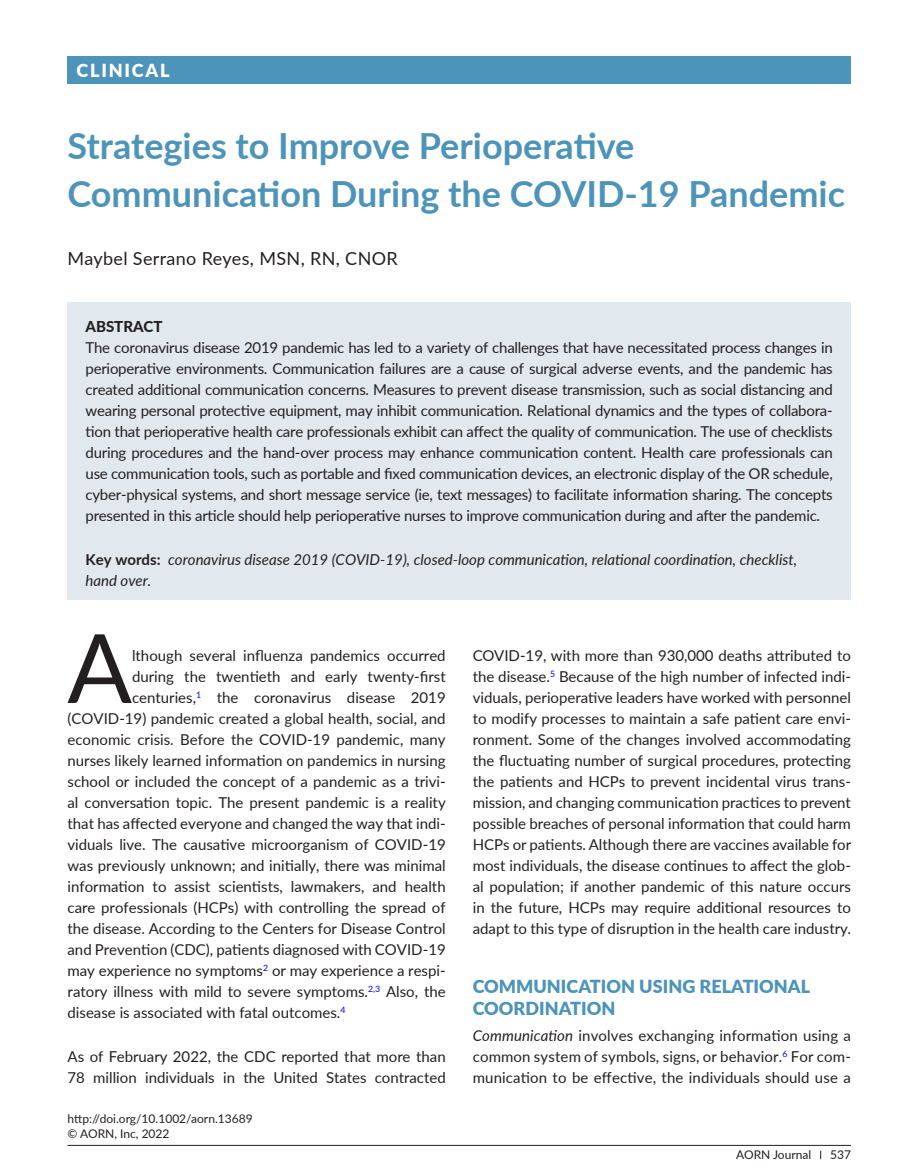
<style>
.page{position:relative;width:905px;height:1175px;background:#fff}
.page>*{position:absolute;margin:0;border:0;box-sizing:border-box;transform-origin:0 0}
.t1{font:95.7px "Lato";color:#231f20}
.t2{font:700 36px/48px "Lato";color:#4c94b9}
.t3{font:900 18px/22.5px "Lato";color:#4c94b9}
.t4{font:18px "Lato";letter-spacing:.02em;color:#231f20}
.t5{font:900 18px "Lato";letter-spacing:.1em;color:#fff}
.t6{font:15px/21px "Lato";color:#231f20;text-align:justify}
.t7{font:italic 15px/21px "Lato";color:#231f20}
.t8{font:800 15px "Lato";color:#231f20}
.t9{font:12px/15px "Lato";color:#231f20}
.s1{font-weight:700;font-style:normal}
.s2{font-style:italic}
</style>
<div class="page">
<hr style="left:68px;top:1145px;width:782px;height:1px;background:#231f20">
<div style="left:68px;top:57px;width:782px;height:27px;background:#4c94b9"></div>
<div style="left:68px;top:302px;width:782px;height:44px;background:#e1e9ee"></div>
<div style="left:68px;top:341px;width:782px;height:194px;background:#e1e9ee"></div>
<div style="left:68px;top:529px;width:782px;height:70px;background:#e1e9ee"></div>
<p class="t5" style="left:76px;top:57px;width:95px">CLINICAL</p>
<h2 class="t2" style="left:68px;top:120px;width:779px">Strategies to Improve Perioperative<br>Communication During the COVID-19 Pandemic</h2>
<p class="t4" style="left:68px;top:245px;width:332px">Maybel Serrano Reyes, MSN, RN, CNOR</p>
<p class="t8" style="left:86px;top:316px;width:79px">ABSTRACT</p>
<p class="t6" style="left:86px;top:337px;width:748px">The coronavirus disease 2019 pandemic has led to a variety of challenges that have necessitated process changes in perioperative environments. Communication failures are a cause of surgical adverse events, and the pandemic has created additional communication concerns. Measures to prevent disease transmission, such as social distancing and wearing personal protective equipment, may inhibit communication. Relational dynamics and the types of collabora&shy;tion that perioperative health care professionals exhibit can affect the quality of communication. The use of checklists during procedures and the hand-over process may enhance communication content. Health care professionals can use communication tools, such as portable and fixed communication devices, an electronic display of the OR schedule, cyber-physical systems, and short message service (ie, text messages) to facilitate information sharing. The concepts presented in this article should help perioperative nurses to improve communication during and after the pandemic.</p>
<p class="t7" style="left:86px;top:548px;width:713px"><span class="s1">Key words:</span> coronavirus disease 2019 (COVID-19), closed-loop communication, relational coordination, checklist, hand over.</p>
<h1 class="t1" style="left:67px;top:599px;width:66px">A</h1>
<p class="t6" style="left:132px;top:644px;width:315px">lthough several influenza pandemics occurred</p>
<p class="t6" style="left:132px;top:665px;width:315px">during the twentieth and early twenty-first</p>
<p class="t6" style="left:132px;top:686px;width:315px">centuries,<sup>1</sup> the coronavirus disease 2019</p>
<p class="t6" style="left:67px;top:707px;width:379px">(COVID-19) pandemic created a global health, social, and</p>
<p class="t6" style="left:67px;top:728px;width:379px">economic crisis. Before the COVID-19 pandemic, many</p>
<p class="t6" style="left:67px;top:749px;width:379px">nurses likely learned information on pandemics in nursing</p>
<p class="t6" style="left:67px;top:770px;width:379px">school or included the concept of a pandemic as a trivi-</p>
<p class="t6" style="left:67px;top:791px;width:379px">al conversation topic. The present pandemic is a reality</p>
<p class="t6" style="left:67px;top:812px;width:379px">that has affected everyone and changed the way that indi-</p>
<p class="t6" style="left:67px;top:833px;width:379px">viduals live. The causative microorganism of COVID-19</p>
<p class="t6" style="left:67px;top:854px;width:379px">was previously unknown; and initially, there was minimal</p>
<p class="t6" style="left:67px;top:875px;width:379px">information to assist scientists, lawmakers, and health</p>
<p class="t6" style="left:67px;top:896px;width:379px">care professionals (HCPs) with controlling the spread of</p>
<p class="t6" style="left:67px;top:917px;width:379px">the disease. According to the Centers for Disease Control</p>
<p class="t6" style="left:67px;top:938px;width:379px">and Prevention (CDC), patients diagnosed with COVID-19</p>
<p class="t6" style="left:67px;top:959px;width:379px">may experience no symptoms<sup>2</sup> or may experience a respi-</p>
<p class="t6" style="left:68px;top:980px;width:379px">ratory illness with mild to severe symptoms.<sup>2,3</sup> Also, the</p>
<p class="t6" style="left:68px;top:1001px;width:279px">disease is associated with fatal outcomes.<sup>4</sup></p>
<p class="t6" style="left:68px;top:1045px;width:380px">As of February 2022, the CDC reported that more than<br>78 million individuals in the United States contracted</p>
<p class="t9" style="left:68px;top:1110px;width:187px">http://doi.org/10.1002/aorn.13689 © AORN, Inc, 2022</p>
<p class="t6" style="left:472px;top:644px;width:380px">COVID-19, with more than 930,000 deaths attributed to the disease.<sup>5</sup> Because of the high number of infected indi&shy;viduals, perioperative leaders have worked with personnel to modify processes to maintain a safe patient care envi&shy;ronment. Some of the changes involved accommodating the fluctuating number of surgical procedures, protecting the patients and HCPs to prevent incidental virus trans&shy;mission, and changing communication practices to prevent possible breaches of personal information that could harm HCPs or patients. Although there are vaccines available for most individuals, the disease continues to affect the glob&shy;al population; if another pandemic of this nature occurs in the future, HCPs may require additional resources to adapt to this type of disruption in the health care industry.</p>
<p class="t3" style="left:472px;top:974px;width:339px">COMMUNICATION USING RELATIONAL<br>COORDINATION</p>
<p class="t6" style="left:472px;top:1024px;width:379px"><span class="s2">Communication</span> involves exchanging information using a common system of symbols, signs, or behavior.<sup>6</sup> For com&shy;munication to be effective, the individuals should use a</p>
<p class="t9" style="left:736px;top:1146px;width:77px">AORN Journal</p>
<p class="t9" style="left:830px;top:1146px;width:22px">537</p>
</div>
